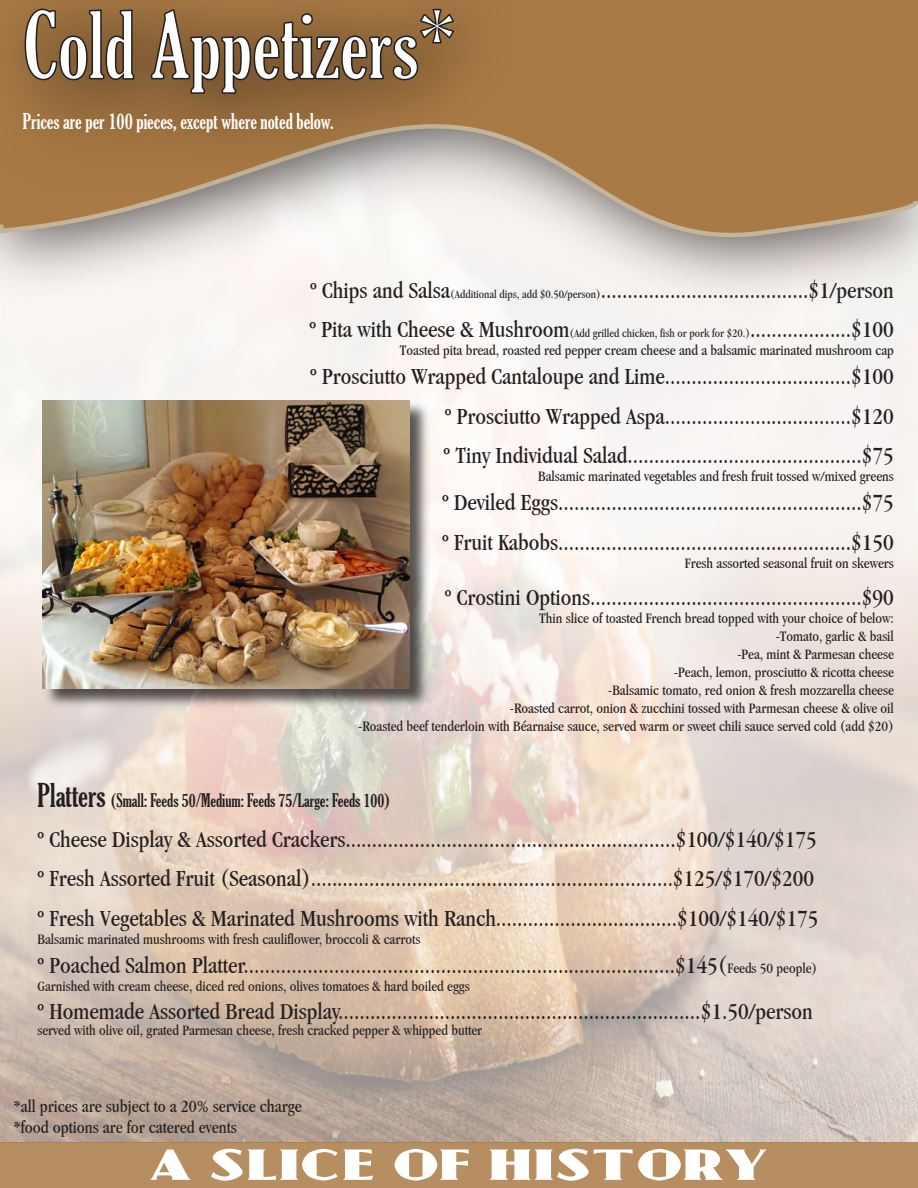
<style>
.page{position:relative;width:918px;height:1188px;background:#fff}
.page>*{position:absolute;margin:0;border:0;box-sizing:border-box;transform-origin:0 0}
.t1{font:extra-condensed 90px "Gloucester";color:#fff}
.t2{font:54px "LHF Bulldog";color:#fff}
.t3{font:condensed 24px/39.6px "Garamond Book Condensed S Si";color:#231f20}
.t4{font:extra-condensed 21px "Gloucester";color:#fff}
.t5{font:condensed 18px/21.6px "Garamond Book Condensed S Si";color:#231f20}
.t6{font:extra-condensed 18px "Gloucester";color:#231f20}
.t7{font:condensed 15px/18px "Garamond Book Condensed S Si";color:#231f20;text-align:right}
.s1{font-size:12px}
.s2{font-size:31.5px}
.s3{font-size:15px}
</style>
<div class="page">
<img style="left:0;top:334px;width:918px;height:808px">
<svg style="left:0;top:201px;width:918px;height:51px;background:#c1af9b"></svg>
<div style="left:0;top:0;width:918px;height:117px;background:#a97a45"></div>
<div style="left:647px;top:88px;width:271px;height:113px;background:#a97a45"></div>
<div style="left:0;top:1143px;width:918px;height:45px;background:#b68e61"></div>
<img style="left:0;top:0;width:668px;height:245px">
<svg style="left:24px;top:8px;width:111px;height:73px;background:#7d5a35"></svg>
<svg style="left:150px;top:8px;width:305px;height:87px"></svg>
<img style="left:40px;top:398px;width:394px;height:315px">
<img style="left:43px;top:400px;width:366px;height:288px">
<h1 class="t1" style="left:23px;top:-6px;width:434px">Cold Appetizers*</h1>
<p class="t4" style="left:23px;top:109px;width:312px">Prices are per 100 pieces, except where noted below.</p>
<p class="t3" style="left:310px;top:270px;width:586px">º Chips and Salsa<span class="s1">(Additional dips, add $0.50/person)</span>.......................................$1/person º Pita with Cheese &amp; Mushroom<span class="s1">(Add grilled chicken, fish or pork for $20.)</span>...................$100</p>
<p class="t7" style="left:400px;top:341px;width:495px">Toasted pita bread, roasted red pepper cream cheese and a balsamic marinated mushroom cap</p>
<p class="t3" style="left:444px;top:356px;width:452px;text-align:justify;text-indent:-133px">º Prosciutto Wrapped Cantaloupe and Lime...................................$100 º Prosciutto Wrapped Aspa...................................$120 º Tiny Individual Salad............................................$75</p>
<p class="t7" style="left:538px;top:467px;width:357px">Balsamic marinated vegetables and fresh fruit tossed w/mixed greens</p>
<p class="t3" style="left:442px;top:482px;width:453px">º Deviled Eggs.........................................................$75 º Fruit Kabobs.......................................................$150</p>
<p class="t7" style="left:685px;top:554px;width:211px">Fresh assorted seasonal fruit on skewers</p>
<p class="t3" style="left:445px;top:578px;width:450px">º Crostini Options...................................................$90</p>
<p class="t7" style="left:358px;top:609px;width:537px">Thin slice of toasted French bread topped with your choice of below:<br>-Tomato, garlic &amp; basil<br>-Pea, mint &amp; Parmesan cheese<br>-Peach, lemon, prosciutto &amp; ricotta cheese<br>-Balsamic tomato, red onion &amp; fresh mozzarella cheese<br>-Roasted carrot, onion &amp; zucchini tossed with Parmesan cheese &amp; olive oil<br>-Roasted beef tenderloin with Béarnaise sauce, served warm or sweet chili sauce served cold (add $20)</p>
<p class="t6" style="left:38px;top:790px;width:354px"><span class="s2">Platters</span> (Small: Feeds 50/Medium: Feeds 75/Large: Feeds 100)</p>
<p class="t3" style="left:38px;top:819px;width:782px">º Cheese Display &amp; Assorted Crackers..............................................................$100/$140/$175 º Fresh Assorted Fruit (Seasonal)....................................................................$125/$170/$200 º Fresh Vegetables &amp; Marinated Mushrooms with Ranch..................................$100/$140/$175</p>
<p class="t7" style="left:38px;top:930px;width:384px">Balsamic marinated mushrooms with fresh cauliflower, broccoli &amp; carrots</p>
<p class="t3" style="left:38px;top:945px;width:781px">º Poached Salmon Platter.................................................................................$145(<span class="s3">Feeds 50 people)</span></p>
<p class="t7" style="left:38px;top:977px;width:434px">Garnished with cream cheese, diced red onions, olives tomatoes &amp; hard boiled eggs</p>
<p class="t3" style="left:38px;top:992px;width:777px">º Homemade Assorted Bread Display....................................................................$1.50/person</p>
<p class="t7" style="left:38px;top:1021px;width:446px">served with olive oil, grated Parmesan cheese, fresh cracked pepper &amp; whipped butter</p>
<p class="t5" style="left:14px;top:1095px;width:289px">*all prices are subject to a 20% service charge *food options are for catered events</p>
<h2 class="t2" style="left:149px;top:1136px;width:622px">A SLICE OF HISTORY</h2>
</div>
